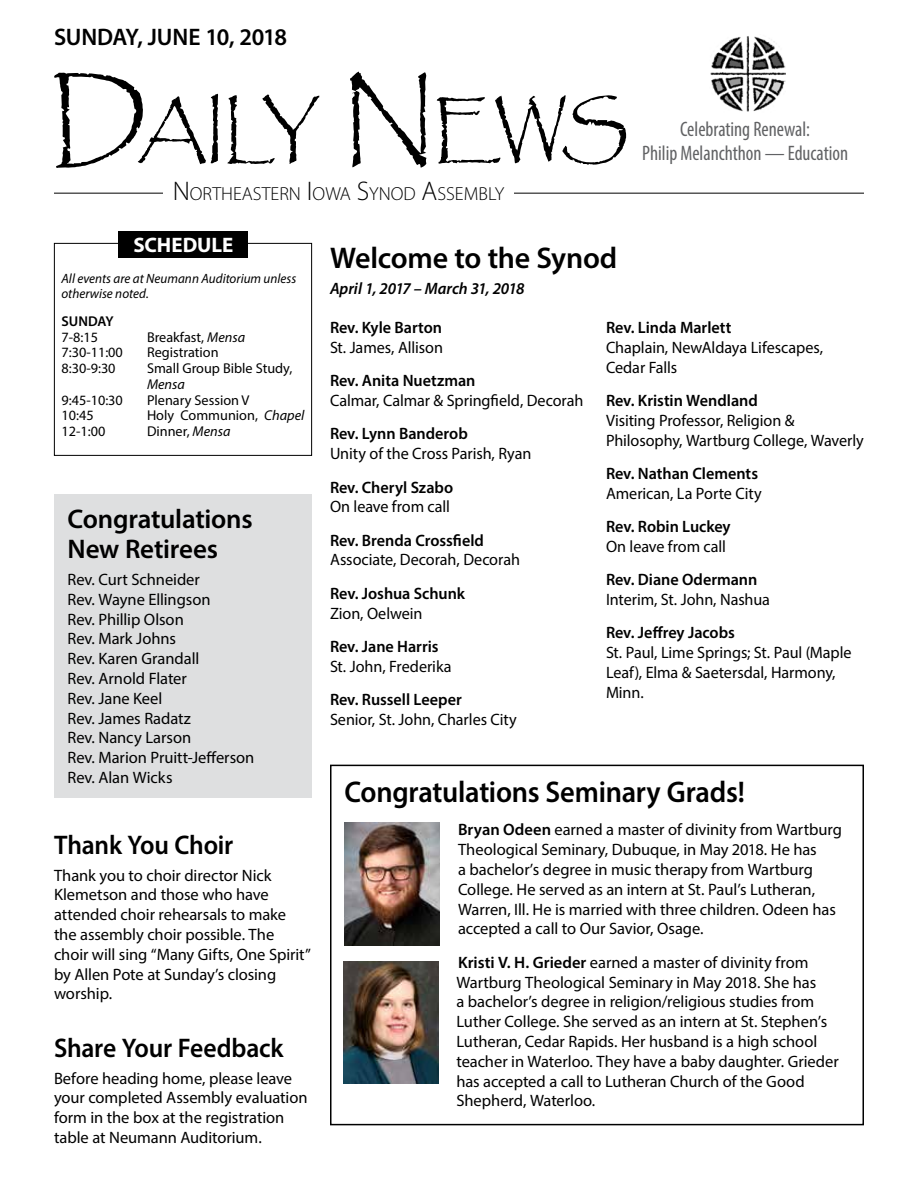
<style>
.page{position:relative;width:918px;height:1188px;background:#fff}
.page>*{position:absolute;margin:0;border:0;box-sizing:border-box;transform-origin:0 0}
.t1{font:71.4px "Papyrus";letter-spacing:-.1em;color:#000}
.t2{font:600 30px "Myriad Pro";letter-spacing:-.01em;color:#000;scale:.95 1}
.t3{font:600 30px "Myriad Pro";letter-spacing:-.01em;color:#000}
.t4{font:600 27px "Myriad Pro";letter-spacing:-.01em;color:#000;scale:.95 1}
.t5{font:600 27px/30px "Myriad Pro";letter-spacing:-.01em;color:#000}
.t6{font:600 24px "Myriad Pro";letter-spacing:-.015em;color:#000}
.t7{font:condensed 21px/24px "Myriad Pro";color:#616264;text-align:center;scale:.95 1}
.t8{font:700 21px "Myriad Pro";letter-spacing:-.005em;color:#fff}
.t9{font:300 18.9px "Myriad Pro";color:#000}
.t10{font:16.5px/19.8px "Myriad Pro";letter-spacing:-.005em;color:#000}
.t11{font:600 16.5px "Myriad Pro";color:#000}
.t12{font:italic 600 16.5px "Myriad Pro";letter-spacing:-.01em;color:#000}
.t13{font:14.25px "Myriad Pro";color:#000}
.t14{font:600 14.25px "Myriad Pro";color:#000}
.t15{font:italic 14.25px "Myriad Pro";color:#000}
.t16{font:italic 13.5px/15px "Myriad Pro";letter-spacing:.005em;color:#000}
.s1{font-size:102px}
.s2{font-size:27px}
.s3{font-style:italic}
.s4{font-weight:600}
</style>
<div class="page">
<img style="left:710px;top:36px;width:75px;height:76px">
<hr style="left:54px;top:193px;width:810px;height:1px;background:#000">
<div style="left:163px;top:179px;width:351px;height:32px;background:#fff"></div>
<div style="left:54px;top:243px;width:258px;height:213px;border:1px solid #000"></div>
<div style="left:119px;top:231px;width:129px;height:27px;background:#000"></div>
<div style="left:330px;top:765px;width:534px;height:360px;border:2px solid #000"></div>
<div style="left:54px;top:495px;width:258px;height:303px;background:#dedfe0"></div>
<img style="left:343px;top:961px;width:95px;height:122px">
<img style="left:345px;top:823px;width:95px;height:122px">
<h3 class="t6" style="left:54px;top:22px;width:235px">SUNDAY, JUNE 10, 2018</h3>
<h1 class="t1" style="left:50px;top:86px;width:580px"><span class="s1">D</span>AILY <span class="s1">N</span>EWS</h1>
<p class="t9" style="left:173px;top:182px;width:333px"><span class="s2">N</span>ORTHEASTERN <span class="s2">I</span>OWA <span class="s2">S</span>YNOD <span class="s2">A</span>SSEMBLY</p>
<p class="t7" style="left:642px;top:116px;width:218px">Celebrating Renewal:<br>Philip Melanchthon — Education</p>
<p class="t8" style="left:133px;top:232px;width:101px">SCHEDULE</p>
<p class="t16" style="left:62px;top:271px;width:236px">All events are at Neumann Auditorium unless otherwise noted.</p>
<p class="t14" style="left:62px;top:312px;width:54px">SUNDAY</p>
<p class="t13" style="left:62px;top:328px;width:38px">7-8:15</p>
<p class="t13" style="left:147px;top:328px;width:100px">Breakfast, <span class="s3">Mensa</span></p>
<p class="t13" style="left:62px;top:344px;width:63px">7:30-11:00</p>
<p class="t13" style="left:147px;top:344px;width:73px">Registration</p>
<p class="t13" style="left:62px;top:360px;width:56px">8:30-9:30</p>
<p class="t13" style="left:147px;top:360px;width:147px">Small Group Bible Study,</p>
<p class="t15" style="left:147px;top:375px;width:39px">Mensa</p>
<p class="t13" style="left:62px;top:391px;width:63px">9:45-10:30</p>
<p class="t13" style="left:147px;top:391px;width:104px">Plenary Session V</p>
<p class="t13" style="left:62px;top:407px;width:34px">10:45</p>
<p class="t13" style="left:147px;top:407px;width:159px">Holy Communion, <span class="s3">Chapel</span></p>
<p class="t13" style="left:62px;top:423px;width:45px">12-1:00</p>
<p class="t13" style="left:147px;top:423px;width:85px">Dinner, <span class="s3">Mensa</span></p>
<h3 class="t5" style="left:68px;top:504px;width:187px">Congratulations<br>New Retirees</h3>
<p class="t10" style="left:68px;top:569px;width:188px">Rev. Curt Schneider<br>Rev. Wayne Ellingson<br>Rev. Phillip Olson<br>Rev. Mark Johns<br>Rev. Karen Grandall<br>Rev. Arnold Flater<br>Rev. Jane Keel<br>Rev. James Radatz<br>Rev. Nancy Larson<br>Rev. Marion Pruitt-Jefferson<br>Rev. Alan Wicks</p>
<h3 class="t4" style="left:54px;top:828px;width:190px">Thank You Choir</h3>
<p class="t10" style="left:54px;top:865px;width:259px">Thank you to choir director Nick<br>Klemetson and those who have attended choir rehearsals to make the assembly choir possible. The choir will sing “Many Gifts, One Spirit” by Allen Pote at Sunday’s closing worship.</p>
<h3 class="t4" style="left:54px;top:1031px;width:243px">Share Your Feedback</h3>
<p class="t10" style="left:54px;top:1068px;width:255px">Before heading home, please leave your completed Assembly evaluation form in the box at the registration table at Neumann Auditorium.</p>
<h2 class="t3" style="left:330px;top:238px;width:289px">Welcome to the Synod</h2>
<p class="t12" style="left:330px;top:278px;width:196px">April 1, 2017 – March 31, 2018</p>
<p class="t11" style="left:330px;top:317px;width:114px">Rev. Kyle Barton</p>
<p class="t10" style="left:330px;top:337px;width:114px">St. James, Allison</p>
<p class="t11" style="left:330px;top:370px;width:147px">Rev. Anita Nuetzman</p>
<p class="t10" style="left:330px;top:390px;width:255px">Calmar, Calmar &amp; Springfield, Decorah</p>
<p class="t11" style="left:330px;top:423px;width:139px">Rev. Lynn Banderob</p>
<p class="t10" style="left:330px;top:444px;width:203px">Unity of the Cross Parish, Ryan</p>
<p class="t11" style="left:330px;top:477px;width:125px">Rev. Cheryl Szabo</p>
<p class="t10" style="left:330px;top:497px;width:122px">On leave from call</p>
<p class="t11" style="left:330px;top:530px;width:155px">Rev. Brenda Crossfield</p>
<p class="t10" style="left:330px;top:550px;width:192px">Associate, Decorah, Decorah</p>
<p class="t11" style="left:330px;top:583px;width:137px">Rev. Joshua Schunk</p>
<p class="t10" style="left:330px;top:603px;width:94px">Zion, Oelwein</p>
<p class="t11" style="left:330px;top:636px;width:110px">Rev. Jane Harris</p>
<p class="t10" style="left:330px;top:656px;width:123px">St. John, Frederika</p>
<p class="t11" style="left:330px;top:689px;width:133px">Rev. Russell Leeper</p>
<p class="t10" style="left:330px;top:709px;width:188px">Senior, St. John, Charles City</p>
<p class="t11" style="left:606px;top:317px;width:127px">Rev. Linda Marlett</p>
<p class="t10" style="left:606px;top:337px;width:219px">Chaplain, NewAldaya Lifescapes,<br>Cedar Falls</p>
<p class="t11" style="left:606px;top:390px;width:153px">Rev. Kristin Wendland</p>
<p class="t10" style="left:606px;top:410px;width:259px">Visiting Professor, Religion &amp;<br>Philosophy, Wartburg College, Waverly</p>
<p class="t11" style="left:606px;top:463px;width:154px">Rev. Nathan Clements</p>
<p class="t10" style="left:606px;top:483px;width:157px">American, La Porte City</p>
<p class="t11" style="left:606px;top:516px;width:126px">Rev. Robin Luckey</p>
<p class="t10" style="left:606px;top:536px;width:122px">On leave from call</p>
<p class="t11" style="left:606px;top:569px;width:153px">Rev. Diane Odermann</p>
<p class="t10" style="left:606px;top:589px;width:166px">Interim, St. John, Nashua</p>
<p class="t11" style="left:606px;top:622px;width:130px">Rev. Jeffrey Jacobs</p>
<p class="t10" style="left:606px;top:642px;width:247px">St. Paul, Lime Springs; St. Paul (Maple<br>Leaf), Elma &amp; Saetersdal, Harmony,<br>Minn.</p>
<h2 class="t2" style="left:344px;top:773px;width:423px">Congratulations Seminary Grads!</h2>
<p class="t10" style="left:458px;top:820px;width:385px"><span class="s4">Bryan Odeen</span> earned a master of divinity from Wartburg Theological Seminary, Dubuque, in May 2018. He has<br>a bachelor’s degree in music therapy from Wartburg College. He served as an intern at St. Paul’s Lutheran, Warren, Ill. He is married with three children. Odeen has accepted a call to Our Savior, Osage.</p>
<p class="t10" style="left:456px;top:952px;width:384px"><span class="s4">Kristi V. H. Grieder</span> earned a master of divinity from Wartburg Theological Seminary in May 2018. She has<br>a bachelor’s degree in religion/religious studies from Luther College. She served as an intern at St. Stephen’s Lutheran, Cedar Rapids. Her husband is a high school teacher in Waterloo. They have a baby daughter. Grieder has accepted a call to Lutheran Church of the Good Shepherd, Waterloo.</p>
</div>
